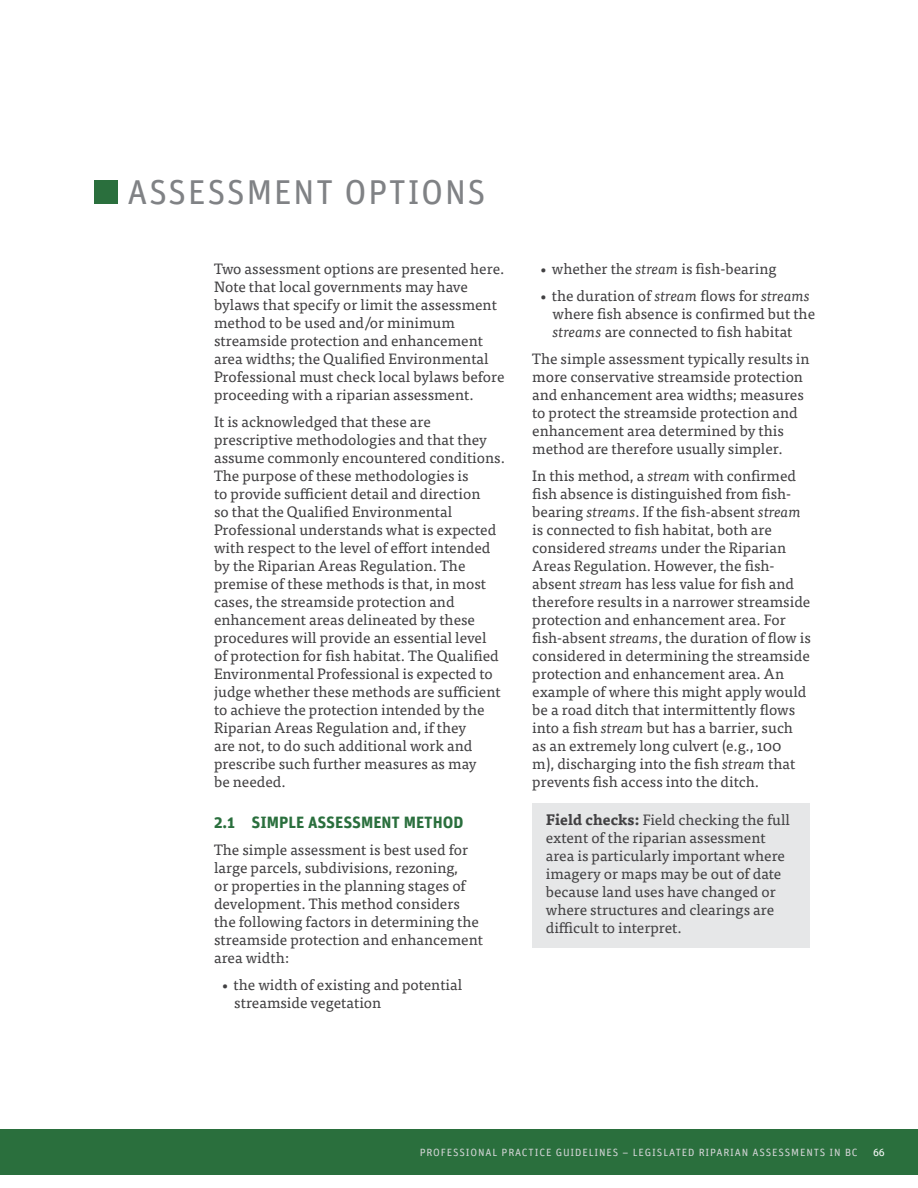
<style>
.page{position:relative;width:918px;height:1188px;background:#fff}
.page>*{position:absolute;margin:0;border:0;box-sizing:border-box;transform-origin:0 0}
.t1{font:34.5px "Unit";letter-spacing:.04em;color:#808285}
.t2{font:700 16.5px "Unit";color:#2a6f3d}
.t3{font:15px/18px "Tisa OT";color:#414042}
.t4{font:10.5px "Unit";letter-spacing:.08em;color:#d1d3d4}
.t5{font:10.5px "Unit";color:#fff}
.s1{font-style:italic}
.s2{font-weight:700}
</style>
<div class="page">
<div style="left:0;top:1130px;width:918px;height:45px;background:#2a6f3d"></div>
<div style="left:532px;top:803px;width:277px;height:145px;background:#e6e7e8"></div>
<div style="left:94px;top:180px;width:24px;height:24px;background:#2a6f3d"></div>
<h1 class="t1" style="left:128px;top:171px;width:360px">ASSESSMENT OPTIONS</h1>
<p class="t3" style="left:214px;top:260px;width:292px">Two assessment options are presented here.<br>Note that local governments may have bylaws that specify or limit the assessment method to be used and/or minimum streamside protection and enhancement area widths; the Qualified Environmental Professional must check local bylaws before proceeding with a riparian assessment.</p>
<p class="t3" style="left:214px;top:413px;width:292px">It is acknowledged that these are prescriptive methodologies and that they assume commonly encountered conditions.<br>The purpose of these methodologies is<br>to provide sufficient detail and direction<br>so that the Qualified Environmental Professional understands what is expected with respect to the level of effort intended by the Riparian Areas Regulation. The premise of these methods is that, in most cases, the streamside protection and enhancement areas delineated by these procedures will provide an essential level<br>of protection for fish habitat. The Qualified Environmental Professional is expected to judge whether these methods are sufficient to achieve the protection intended by the Riparian Areas Regulation and, if they<br>are not, to do such additional work and prescribe such further measures as may<br>be needed.</p>
<p class="t2" style="left:214px;top:812px;width:251px">2.1 SIMPLE ASSESSMENT METHOD</p>
<p class="t3" style="left:214px;top:841px;width:270px">The simple assessment is best used for large parcels, subdivisions, rezoning,<br>or properties in the planning stages of development. This method considers the following factors in determining the streamside protection and enhancement area width:</p>
<p class="t3" style="left:234px;top:976px;width:229px;text-indent:-14px">• the width of existing and potential streamside vegetation</p>
<p class="t3" style="left:539px;top:260px;width:239px">• whether the <span class="s1">stream</span> is fish-bearing</p>
<p class="t3" style="left:553px;top:287px;width:264px;text-indent:-13px">• the duration of <span class="s1">stream</span> flows for <span class="s1">streams </span>where fish absence is confirmed but the <span class="s1">streams</span> are connected to fish habitat</p>
<p class="t3" style="left:532px;top:350px;width:279px">The simple assessment typically results in more conservative streamside protection and enhancement area widths; measures to protect the streamside protection and enhancement area determined by this method are therefore usually simpler.</p>
<p class="t3" style="left:532px;top:467px;width:280px">In this method, a <span class="s1">stream</span> with confirmed fish absence is distinguished from fish&shy;bearing <span class="s1">streams</span>. If the fish-absent <span class="s1">stream </span>is connected to fish habitat, both are considered <span class="s1">streams</span> under the Riparian Areas Regulation. However, the fish&shy;absent <span class="s1">stream</span> has less value for fish and therefore results in a narrower streamside protection and enhancement area. For fish-absent <span class="s1">streams</span>, the duration of flow is considered in determining the streamside protection and enhancement area. An example of where this might apply would be a road ditch that intermittently flows into a fish <span class="s1">stream</span> but has a barrier, such<br>as an extremely long culvert (e.g., 100<br>m), discharging into the fish <span class="s1">stream</span> that prevents fish access into the ditch.</p>
<p class="t3" style="left:546px;top:811px;width:246px"><span class="s2">Field checks:</span> Field checking the full extent of the riparian assessment area is particularly important where imagery or maps may be out of date because land uses have changed or where structures and clearings are difficult to interpret.</p>
<p class="t4" style="left:420px;top:1146px;width:439px">PROFESSIONAL PRACTICE GUIDELINES – LEGISLATED RIPARIAN ASSESSMENTS IN BC</p>
<p class="t5" style="left:873px;top:1146px;width:13px">66</p>
</div>
